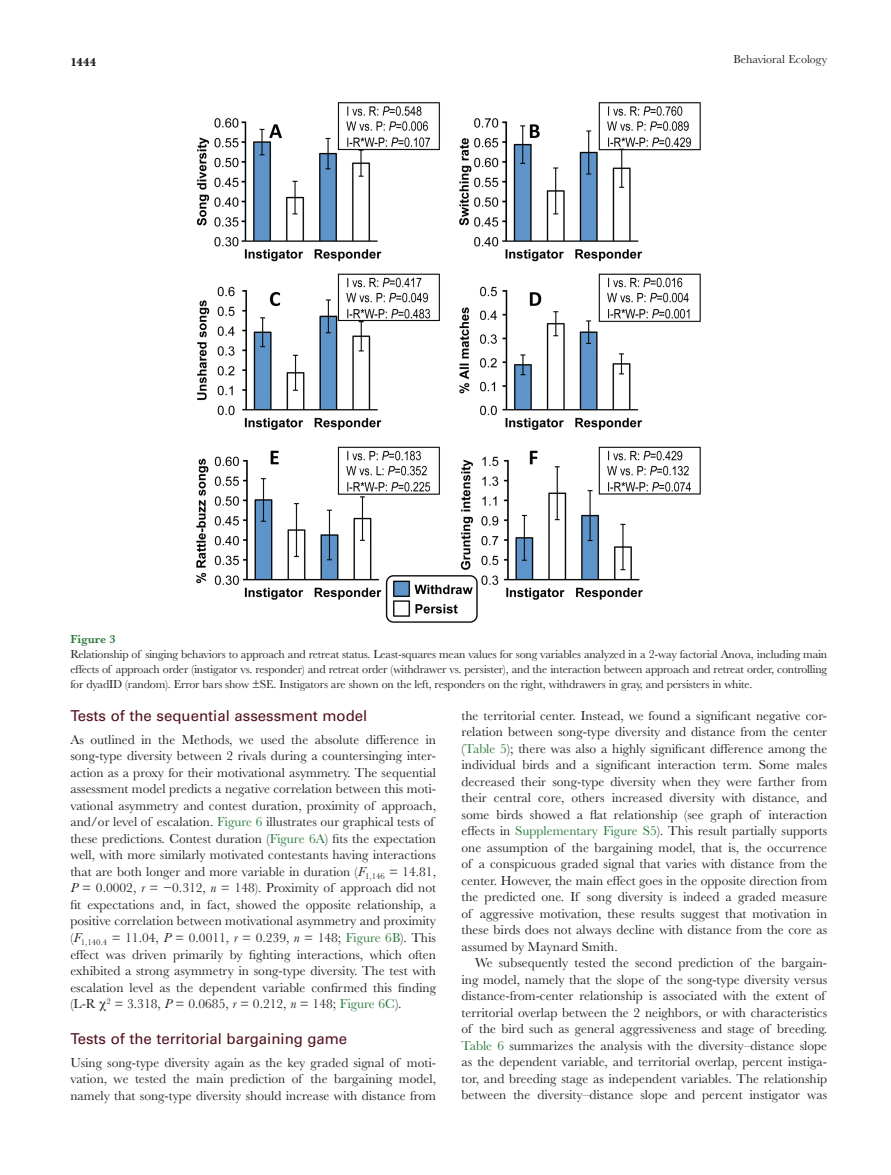
<style>
.page{position:relative;width:891px;height:1175px;background:#fff}
.page>*{position:absolute;margin:0;border:0;box-sizing:border-box;transform-origin:0 0}
.t1{font:15px "Univers LT Std";color:#510f1b}
.t2{font:13.5px/16.5px "Baskerville MT Std";color:#231f20}
.t3{font:12px/15px "Baskerville MT Std";letter-spacing:-.015em;color:#231f20;text-align:justify}
.t4{font:600 12px "Baskerville MT Std";color:#2a7a3b}
.t5{font:700 12px "Baskerville MT Std";color:#231f20}
.s1{color:#2a7a3b}
.s2{font-style:italic}
.s3{font-family:"Gandhari Unicode"}
</style>
<div class="page">
<img style="left:196px;top:102px;width:505px;height:521px">
<p class="t5" style="left:70px;top:55px;width:28px">1444</p>
<p class="t3" style="left:733px;top:52px;width:95px">Behavioral Ecology</p>
<p class="t4" style="left:70px;top:632px;width:47px">Figure 3</p>
<p class="t3" style="left:70px;top:646px;width:758px">Relationship of singing behaviors to approach and retreat status. Least-squares mean values for song variables analyzed in a 2-way factorial Anova, including main effects of approach order (instigator vs. responder) and retreat order (withdrawer vs. persister), and the interaction between approach and retreat order, controlling for dyadID (random). Error bars show ±SE. Instigators are shown on the left, responders on the right, withdrawers in gray, and persisters in white.</p>
<p class="t1" style="left:70px;top:707px;width:299px">Tests of the sequential assessment model</p>
<p class="t2" style="left:70px;top:731px;width:367px">As outlined in the Methods, we used the absolute difference in song-type diversity between 2 rivals during a countersinging inter&shy;action as a proxy for their motivational asymmetry. The sequential assessment model predicts a negative correlation between this moti&shy;vational asymmetry and contest duration, proximity of approach, and/or level of escalation. <span class="s1">Figure 6</span> illustrates our graphical tests of these predictions. Contest duration (<span class="s1">Figure 6A</span>) fits the expectation well, with more similarly motivated contestants having interactions that are both longer and more variable in duration (<span class="s2">F</span><sub>1,146</sub> = 14.81, <span class="s2">P</span> = 0.0002, <span class="s2">r</span> = −0.312, <span class="s2">n</span> = 148). Proximity of approach did not fit expectations and, in fact, showed the opposite relationship, a positive correlation between motivational asymmetry and proximity (<span class="s2">F</span><sub>1,140.4</sub> = 11.04, <span class="s2">P</span> = 0.0011, <span class="s2">r</span> = 0.239, <span class="s2">n</span> = 148; <span class="s1">Figure 6B</span>). This effect was driven primarily by fighting interactions, which often exhibited a strong asymmetry in song-type diversity. The test with escalation level as the dependent variable confirmed this finding (L-R <span class="s3">χ</span><sup>2</sup> = 3.318, <span class="s2">P</span> = 0.0685, <span class="s2">r</span> = 0.212, <span class="s2">n</span> = 148; <span class="s1">Figure 6C</span>).</p>
<p class="t1" style="left:70px;top:1029px;width:278px">Tests of the territorial bargaining game</p>
<p class="t2" style="left:70px;top:1053px;width:367px;text-align:justify">Using song-type diversity again as the key graded signal of moti&shy;vation, we tested the main prediction of the bargaining model, namely that song-type diversity should increase with distance from</p>
<p class="t2" style="left:462px;top:707px;width:367px;text-align:justify">the territorial center. Instead, we found a significant negative cor&shy;relation between song-type diversity and distance from the center (<span class="s1">Table 5</span>); there was also a highly significant difference among the individual birds and a significant interaction term. Some males decreased their song-type diversity when they were farther from their central core, others increased diversity with distance, and some birds showed a flat relationship (see graph of interaction effects in <span class="s1">Supplementary Figure S5</span>). This result partially supports one assumption of the bargaining model, that is, the occurrence of a conspicuous graded signal that varies with distance from the center. However, the main effect goes in the opposite direction from the predicted one. If song diversity is indeed a graded measure of aggressive motivation, these results suggest that motivation in these birds does not always decline with distance from the core as assumed by Maynard Smith.</p>
<p class="t2" style="left:462px;top:954px;width:367px;text-indent:14px">We subsequently tested the second prediction of the bargain&shy;ing model, namely that the slope of the song-type diversity versus distance-from-center relationship is associated with the extent of territorial overlap between the 2 neighbors, or with characteristics of the bird such as general aggressiveness and stage of breeding.<br><span class="s1">Table 6</span> summarizes the analysis with the diversity–distance slope as the dependent variable, and territorial overlap, percent instiga&shy;tor, and breeding stage as independent variables. The relationship between the diversity–distance slope and percent instigator was</p>
</div>
